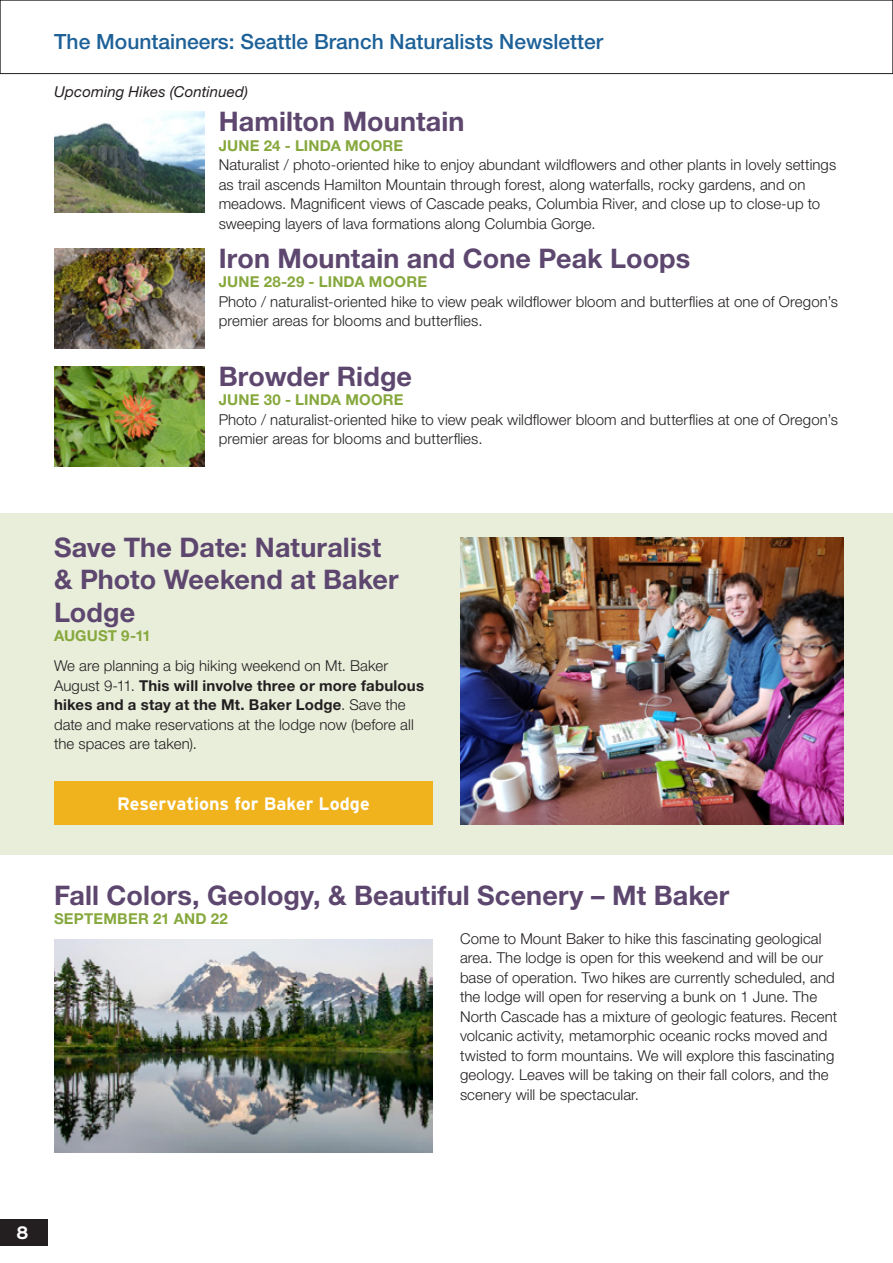
<style>
.page{position:relative;width:893px;height:1263px;background:#fff}
.page>*{position:absolute;margin:0;border:0;box-sizing:border-box;transform-origin:0 0}
.Head_2{font:700 27px/32.4px "Helvetica Neue LT Std";letter-spacing:.005em;color:#5d476f}
.t1{font:500 21px "Helvetica Neue LT Std";color:#1d6198}
.Body{font:700 18px "Interstate";letter-spacing:-.005em;color:#fff}
.Body-2{font:300 15px/19.5px "Helvetica Neue LT Std";letter-spacing:.005em;color:#231f20}
.Head_3{font:700 15px "Helvetica Neue LT Std";letter-spacing:.01em;color:#86a83d}
.Body-3{font:italic 15px "Helvetica Neue LT Std";letter-spacing:.01em;color:#231f20}
.s1{font-weight:700}
</style>
<div class="page">
<div style="left:0;top:0;width:893px;height:74px;background:#fff;border:1px solid #231f20"></div>
<div style="left:0;top:1219px;width:47px;height:26px;background:#231f20"></div>
<img style="left:54px;top:112px;width:151px;height:100px">
<img style="left:54px;top:249px;width:151px;height:100px">
<img style="left:54px;top:366px;width:151px;height:100px">
<div style="left:0;top:514px;width:893px;height:341px;background:#e9eedb"></div>
<div style="left:54px;top:781px;width:379px;height:44px;background:#f1b31d"></div>
<img style="left:460px;top:537px;width:383px;height:288px">
<img style="left:54px;top:939px;width:379px;height:213px">
<h2 class="t1" style="left:54px;top:29px;width:550px">The Mountaineers: Seattle Branch Naturalists Newsletter</h2>
<p class="Body-3" style="left:54px;top:83px;width:195px">Upcoming Hikes (Continued)</p>
<p class="Head_2" style="left:219px;top:105px;width:247px">Hamilton Mountain</p>
<p class="Head_3" style="left:219px;top:136px;width:186px">JUNE 24 - LINDA MOORE</p>
<p class="Body-2" style="left:219px;top:155px;width:619px">Naturalist / photo-oriented hike to enjoy abundant wildflowers and other plants in lovely settings as trail ascends Hamilton Mountain through forest, along waterfalls, rocky gardens, and on meadows. Magnificent views of Cascade peaks, Columbia River, and close up to close-up to sweeping layers of lava formations along Columbia Gorge.</p>
<p class="Head_2" style="left:219px;top:241px;width:473px">Iron Mountain and Cone Peak Loops</p>
<p class="Head_3" style="left:219px;top:273px;width:210px">JUNE 28-29 - LINDA MOORE</p>
<p class="Body-2" style="left:219px;top:291px;width:621px">Photo / naturalist-oriented hike to view peak wildflower bloom and butterflies at one of Oregon’s premier areas for blooms and butterflies.</p>
<p class="Head_2" style="left:219px;top:359px;width:195px">Browder Ridge</p>
<p class="Head_3" style="left:219px;top:391px;width:186px">JUNE 30 - LINDA MOORE</p>
<p class="Body-2" style="left:219px;top:409px;width:621px">Photo / naturalist-oriented hike to view peak wildflower bloom and butterflies at one of Oregon’s premier areas for blooms and butterflies.</p>
<p class="Head_2" style="left:54px;top:530px;width:346px">Save The Date: Naturalist &amp; Photo Weekend at Baker<br>Lodge</p>
<p class="Head_3" style="left:54px;top:626px;width:98px">AUGUST 9-11</p>
<p class="Body-2" style="left:54px;top:656px;width:372px">We are planning a big hiking weekend on Mt. Baker August 9-11. <span class="s1">This will involve three or more fabulous hikes and a stay at the Mt. Baker Lodge</span>. Save the date and make reservations at the lodge now (before all the spaces are taken).</p>
<p class="Body" style="left:117px;top:793px;width:254px">Reservations for Baker Lodge</p>
<p class="Head_2" style="left:54px;top:878px;width:677px">Fall Colors, Geology, &amp; Beautiful Scenery – Mt Baker</p>
<p class="Head_3" style="left:54px;top:909px;width:175px">SEPTEMBER 21 AND 22</p>
<p class="Body-2" style="left:460px;top:928px;width:379px">Come to Mount Baker to hike this fascinating geological area. The lodge is open for this weekend and will be our base of operation. Two hikes are currently scheduled, and the lodge will open for reserving a bunk on 1 June. The North Cascade has a mixture of geologic features. Recent volcanic activity, metamorphic oceanic rocks moved and twisted to form mountains. We will explore this fascinating geology. Leaves will be taking on their fall colors, and the scenery will be spectacular.</p>
<p class="Body" style="left:16px;top:1222px;width:14px">8</p>
</div>
